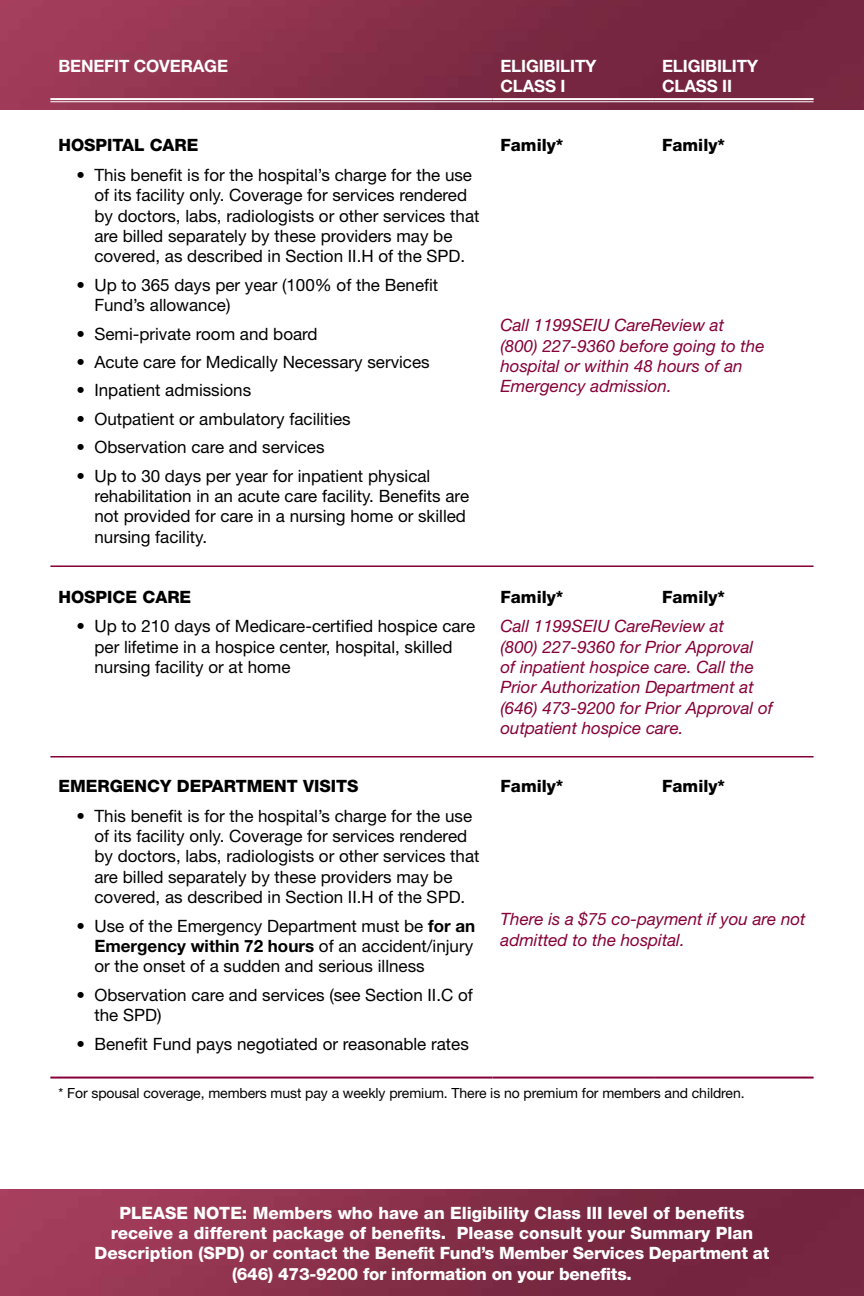
<style>
.page{position:relative;width:864px;height:1296px;background:#fff}
.page>*{position:absolute;margin:0;border:0;box-sizing:border-box;transform-origin:0 0}
.t1{font:17px/20.4px "Helvetica Neue";color:#000}
.t2{font:italic 17px/20.4px "Helvetica Neue";color:#860038}
.t3{font:800 17px/20.4px "Helvetica Neue";color:#fff;text-align:center}
.t4{font:800 17px "Helvetica Neue";color:#000}
.t5{font:700 17px/20.4px "Helvetica Neue";letter-spacing:-.01em;color:#fff}
.t6{font:14px "Helvetica Neue";letter-spacing:-.005em;color:#000}
.s1{font-weight:700}
</style>
<div class="page">
<img style="left:0;top:1189px;width:864px;height:107px">
<img style="left:0;top:0;width:864px;height:109px">
<hr style="left:50px;top:98px;width:442px;height:2px;background:#fff">
<hr style="left:50px;top:101px;width:442px;height:1px;background:#fff">
<hr style="left:492px;top:98px;width:162px;height:2px;background:#fff">
<hr style="left:492px;top:101px;width:162px;height:1px;background:#fff">
<hr style="left:654px;top:98px;width:160px;height:2px;background:#fff">
<hr style="left:654px;top:101px;width:160px;height:1px;background:#fff">
<hr style="left:50px;top:1077px;width:442px;height:2px;background:#860038">
<hr style="left:492px;top:1077px;width:162px;height:2px;background:#860038">
<hr style="left:654px;top:1077px;width:160px;height:2px;background:#860038">
<hr style="left:50px;top:565px;width:764px;height:2px;background:#860038">
<hr style="left:50px;top:756px;width:764px;height:2px;background:#860038">
<p class="t5" style="left:58px;top:55px;width:171px">BENEFIT COVERAGE</p>
<p class="t5" style="left:500px;top:55px;width:98px">ELIGIBILITY<br>CLASS I</p>
<p class="t5" style="left:662px;top:55px;width:98px">ELIGIBILITY<br>CLASS II</p>
<p class="t4" style="left:58px;top:135px;width:142px">HOSPITAL CARE</p>
<p class="t4" style="left:501px;top:135px;width:64px">Family*</p>
<p class="t4" style="left:662px;top:135px;width:64px">Family*</p>
<p class="t1" style="left:94px;top:164px;width:387px;text-indent:-18px">• This benefit is for the hospital’s charge for the use of its facility only. Coverage for services rendered by doctors, labs, radiologists or other services that are billed separately by these providers may be covered, as described in Section II.H of the SPD.</p>
<p class="t1" style="left:94px;top:274px;width:345px;text-indent:-18px">• Up to 365 days per year (100% of the Benefit<br>Fund’s allowance)</p>
<p class="t1" style="left:76px;top:323px;width:243px">• Semi-private room and board</p>
<p class="t1" style="left:76px;top:352px;width:355px">• Acute care for Medically Necessary services</p>
<p class="t1" style="left:76px;top:380px;width:176px">• Inpatient admissions</p>
<p class="t1" style="left:76px;top:408px;width:276px">• Outpatient or ambulatory facilities</p>
<p class="t1" style="left:76px;top:437px;width:250px">• Observation care and services</p>
<p class="t1" style="left:94px;top:465px;width:376px;text-indent:-18px">• Up to 30 days per year for inpatient physical rehabilitation in an acute care facility. Benefits are not provided for care in a nursing home or skilled nursing facility.</p>
<p class="t2" style="left:501px;top:315px;width:266px">Call 1199SEIU CareReview at (800) 227-9360 before going to the hospital or within 48 hours of an<br>Emergency admission.</p>
<p class="t4" style="left:58px;top:587px;width:134px">HOSPICE CARE</p>
<p class="t4" style="left:501px;top:587px;width:64px">Family*</p>
<p class="t4" style="left:662px;top:587px;width:64px">Family*</p>
<p class="t1" style="left:94px;top:616px;width:382px;text-indent:-18px">• Up to 210 days of Medicare-certified hospice care per lifetime in a hospice center, hospital, skilled nursing facility or at home</p>
<p class="t2" style="left:501px;top:616px;width:274px">Call 1199SEIU CareReview at<br>(800) 227-9360 for Prior Approval<br>of inpatient hospice care. Call the<br>Prior Authorization Department at (646) 473-9200 for Prior Approval of outpatient hospice care.</p>
<p class="t4" style="left:58px;top:776px;width:302px">EMERGENCY DEPARTMENT VISITS</p>
<p class="t4" style="left:501px;top:776px;width:64px">Family*</p>
<p class="t4" style="left:662px;top:776px;width:64px">Family*</p>
<p class="t1" style="left:94px;top:805px;width:387px;text-indent:-18px">• This benefit is for the hospital’s charge for the use of its facility only. Coverage for services rendered by doctors, labs, radiologists or other services that are billed separately by these providers may be covered, as described in Section II.H of the SPD.</p>
<p class="t1" style="left:94px;top:915px;width:382px;text-indent:-18px">• Use of the Emergency Department must be <span class="s1">for an<br>Emergency within 72 hours</span> of an accident/injury or the onset of a sudden and serious illness</p>
<p class="t1" style="left:94px;top:984px;width:380px;text-indent:-18px">• Observation care and services (see Section II.C of the SPD)</p>
<p class="t1" style="left:76px;top:1033px;width:394px">• Benefit Fund pays negotiated or reasonable rates</p>
<p class="t2" style="left:501px;top:909px;width:307px">There is a $75 co-payment if you are not admitted to the hospital.</p>
<p class="t6" style="left:58px;top:1084px;width:688px">* For spousal coverage, members must pay a weekly premium. There is no premium for members and children.</p>
<p class="t3" style="left:95px;top:1202px;width:676px">PLEASE NOTE: Members who have an Eligibility Class III level of benefits receive a different package of benefits. Please consult your Summary Plan Description (SPD) or contact the Benefit Fund’s Member Services Department at (646) 473-9200 for information on your benefits.</p>
</div>
